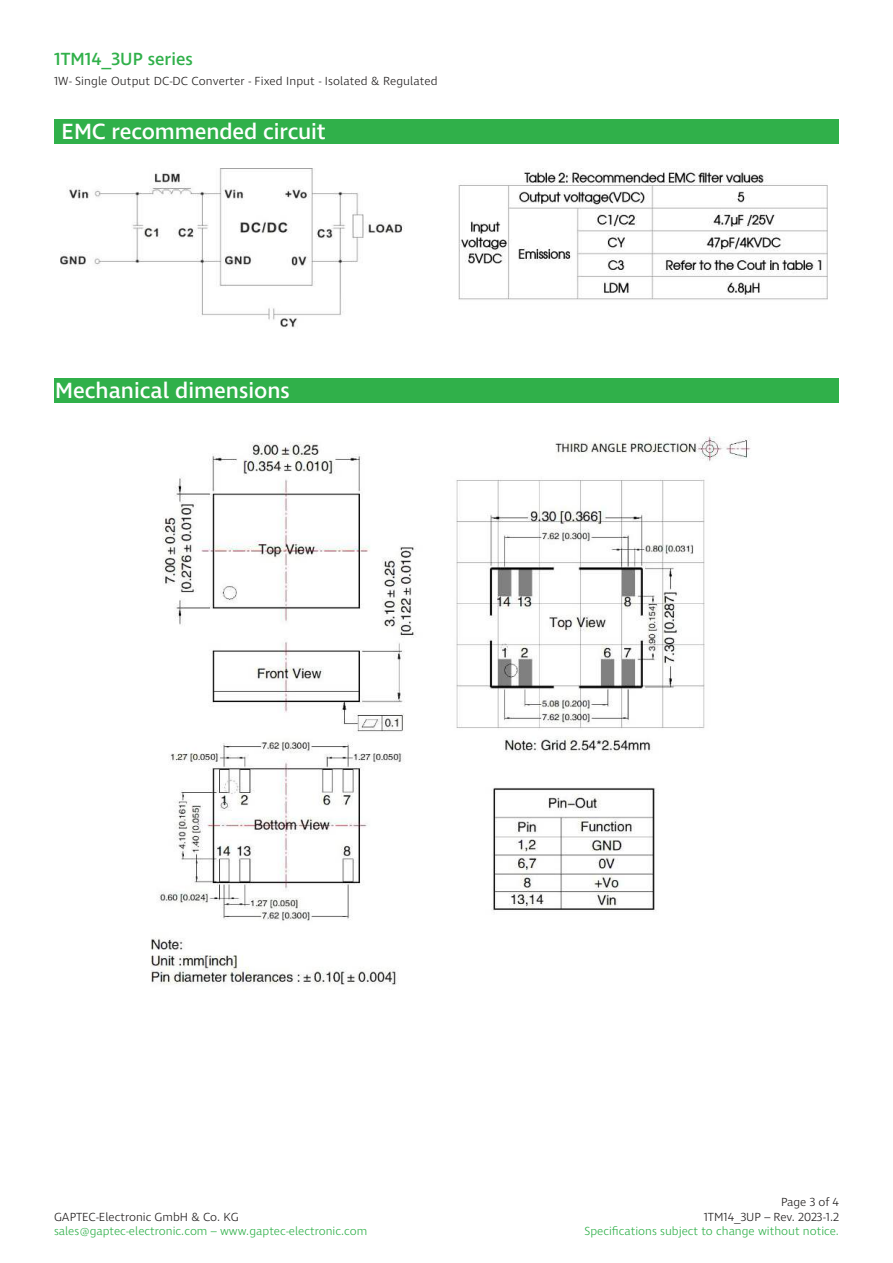
<style>
.page{position:relative;width:893px;height:1263px;background:#fff}
.page>*{position:absolute;margin:0;border:0;box-sizing:border-box;transform-origin:0 0}
.t1{font:500 22.5px "Ingra";letter-spacing:-.005em;color:#fff}
.t2{font:500 18px "Ingra";color:#30b04a}
.t3{font:300 12px/14.4px "Ingra";color:#221f1f;text-align:right}
.t4{font:300 12px "Ingra";color:#30b04a}
</style>
<div class="page">
<div style="left:54px;top:119px;width:785px;height:25px;background:#30b04a"></div>
<img style="left:61px;top:168px;width:766px;height:160px">
<div style="left:54px;top:378px;width:785px;height:25px;background:#30b04a"></div>
<img style="left:151px;top:436px;width:600px;height:549px">
<h2 class="t2" style="left:54px;top:52px;width:140px">1TM14_3UP series</h2>
<p class="t3" style="left:54px;top:75px;width:385px">1W- Single Output DC-DC Converter - Fixed Input - Isolated &amp; Regulated</p>
<h1 class="t1" style="left:62px;top:120px;width:266px">EMC recommended circuit</h1>
<h1 class="t1" style="left:55px;top:380px;width:236px">Mechanical dimensions</h1>
<p class="t3" style="left:54px;top:1210px;width:186px">GAPTEC-Electronic GmbH &amp; Co. KG</p>
<p class="t4" style="left:54px;top:1225px;width:315px">sales@gaptec-electronic.com – www.gaptec-electronic.com</p>
<p class="t3" style="left:704px;top:1195px;width:137px">Page 3 of 4<br>1TM14_3UP – Rev. 2023-1.2</p>
<p class="t4" style="left:585px;top:1225px;width:256px">Specifications subject to change without notice.</p>
</div>
